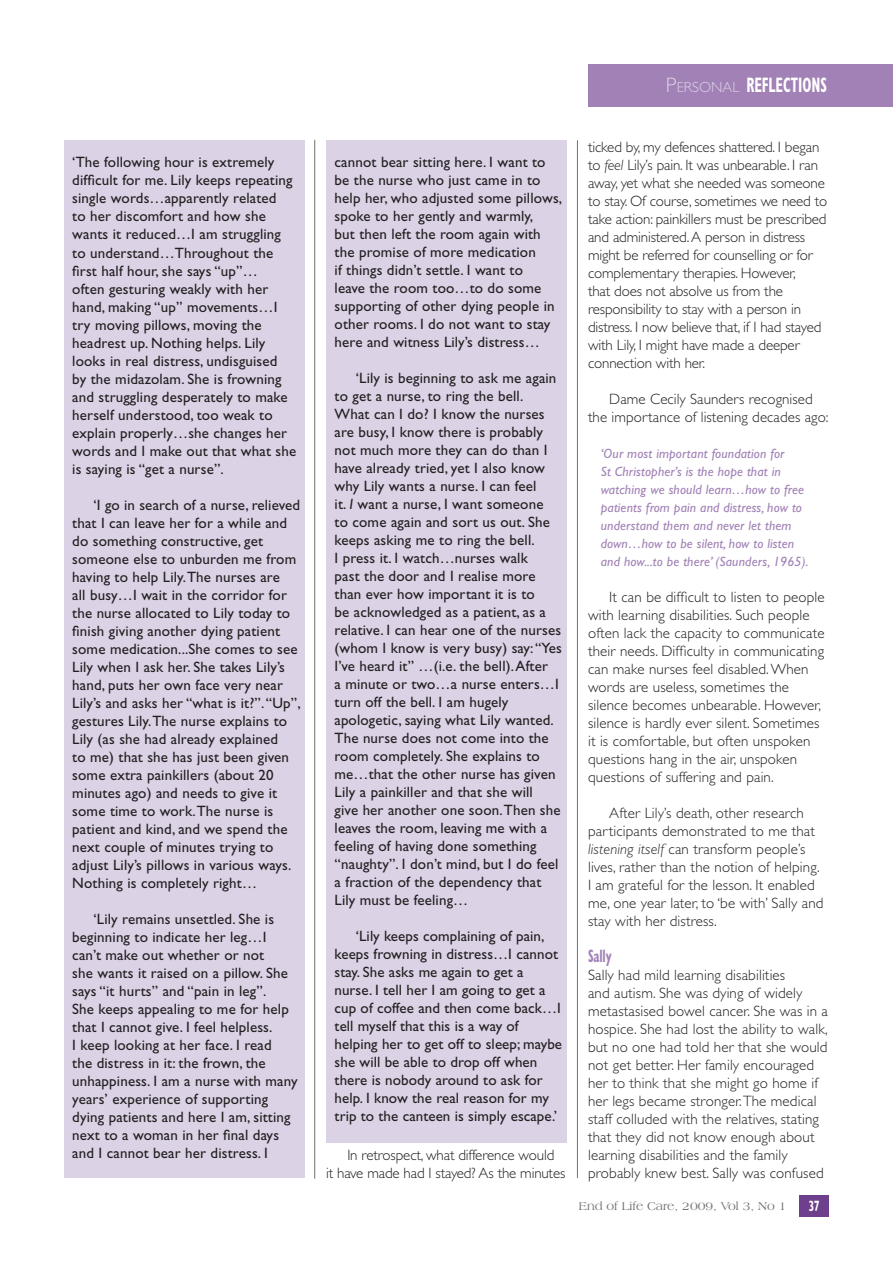
<style>
.page{position:relative;width:893px;height:1263px;background:#fff}
.page>*{position:absolute;margin:0;border:0;box-sizing:border-box;transform-origin:0 0}
.t1{font:700 condensed 21px "Gill Sans";color:#fff;scale:.7 1}
.t2{font:700 condensed 18px "Gill Sans";color:#a181b6;scale:.7 1}
.t3{font:15px/18px "Gill Sans";letter-spacing:.01em;color:#231f20}
.t4{font:300 15px/18px "Gill Sans";letter-spacing:.01em;color:#231f20}
.t5{font:300 15px/18px "Gill Sans";letter-spacing:-.01em;color:#231f20}
.t6{font:700 condensed 15px "Gill Sans";color:#fff;scale:.7 1}
.t7{font:italic 13.5px/18px "Gill Sans";letter-spacing:.01em;color:#a181b6}
.t8{font:12px "Americana BT";color:#727172}
.s1{font-weight:300;font-stretch:normal;color:#dcd2e6}
.s2{font-weight:300;font-stretch:normal;font-size:14.7px;color:#dcd2e6}
.s3{font-style:italic}
</style>
<div class="page">
<div style="left:64px;top:141px;width:241px;height:1037px;background:#dcd2e6"></div>
<div style="left:588px;top:64px;width:305px;height:42px;background:#a181b6"></div>
<div style="left:799px;top:1195px;width:30px;height:21px;background:#6d3f8d"></div>
<hr style="left:577px;top:140px;width:1px;height:1038px;background:#727172">
<hr style="left:314px;top:140px;width:1px;height:1039px;background:#727172">
<div style="left:326px;top:140px;width:241px;height:1002px;background:#dcd2e6"></div>
<p class="t3" style="left:72px;top:154px;width:226px">‘The following hour is extremely difficult for me. Lily keeps repeating single words…apparently related<br>to her discomfort and how she wants it reduced…I am struggling to understand…Throughout the first half hour, she says “up”…<br>often gesturing weakly with her hand, making “up” movements…I try moving pillows, moving the headrest up. Nothing helps. Lily looks in real distress, undisguised<br>by the midazolam. She is frowning and struggling desperately to make herself understood, too weak to explain properly…she changes her words and I make out that what she is saying is “get a nurse”.</p>
<p class="t3" style="left:72px;top:496px;width:230px;text-indent:21px">‘I go in search of a nurse, relieved that I can leave her for a while and do something constructive, get someone else to unburden me from having to help Lily. The nurses are<br>all busy…I wait in the corridor for the nurse allocated to Lily today to finish giving another dying patient some medication...She comes to see Lily when I ask her. She takes Lily’s hand, puts her own face very near Lily’s and asks her “what is it?”. “Up”, gestures Lily. The nurse explains to Lily (as she had already explained<br>to me) that she has just been given some extra painkillers (about 20 minutes ago) and needs to give it some time to work. The nurse is patient and kind, and we spend the next couple of minutes trying to adjust Lily’s pillows in various ways.<br>Nothing is completely right…</p>
<p class="t3" style="left:72px;top:910px;width:227px;text-indent:21px">‘Lily remains unsettled. She is beginning to indicate her leg…I can’t make out whether or not<br>she wants it raised on a pillow. She says “it hurts” and “pain in leg”.<br>She keeps appealing to me for help that I cannot give. I feel helpless.<br>I keep looking at her face. I read<br>the distress in it: the frown, the unhappiness. I am a nurse with many years’ experience of supporting dying patients and here I am, sitting next to a woman in her final days and I cannot bear her distress. I</p>
<h1 class="t1" style="left:666px;top:73px;width:232px"><span class="s1">P</span><span class="s2">ERSONAL</span> REFLECTIONS</h1>
<p class="t3" style="left:335px;top:153px;width:229px">cannot bear sitting here. I want to be the nurse who just came in to help her, who adjusted some pillows, spoke to her gently and warmly,<br>but then left the room again with the promise of more medication<br>if things didn’t settle. I want to<br>leave the room too…to do some supporting of other dying people in other rooms. I do not want to stay here and witness Lily’s distress…</p>
<p class="t3" style="left:335px;top:369px;width:229px;text-indent:21px">‘Lily is beginning to ask me again to get a nurse, to ring the bell.<br>What can I do? I know the nurses are busy, I know there is probably not much more they can do than I have already tried, yet I also know why Lily wants a nurse. I can feel<br>it. <span class="s3">I</span> want a nurse, I want someone<br>to come again and sort us out. She keeps asking me to ring the bell.<br>I press it. I watch…nurses walk<br>past the door and I realise more than ever how important it is to<br>be acknowledged as a patient, as a relative. I can hear one of the nurses (whom I know is very busy) say: “Yes<br>I’ve heard it” …(i.e. the bell). After<br>a minute or two…a nurse enters…I turn off the bell. I am hugely apologetic, saying what Lily wanted.<br>The nurse does not come into the room completely. She explains to me…that the other nurse has given<br>Lily a painkiller and that she will<br>give her another one soon. Then she leaves the room, leaving me with a feeling of having done something “naughty”. I don’t mind, but I do feel a fraction of the dependency that<br>Lily must be feeling…</p>
<p class="t3" style="left:335px;top:927px;width:229px;text-indent:21px">‘Lily keeps complaining of pain, keeps frowning in distress…I cannot stay. She asks me again to get a nurse. I tell her I am going to get a cup of coffee and then come back…I tell myself that this is a way of helping her to get off to sleep; maybe she will be able to drop off when there is nobody around to ask for help. I know the real reason for my trip to the canteen is simply escape.’</p>
<p class="t5" style="left:326px;top:1146px;width:241px;text-indent:21px">In retrospect, what difference would<br>it have made had I stayed? As the minutes</p>
<p class="t5" style="left:588px;top:138px;width:241px">ticked by, my defences shattered. I began to <span class="s3">feel</span> Lily’s pain. It was unbearable. I ran away, yet what she needed was someone to stay. Of course, sometimes we need to take action: painkillers must be prescribed and administered. A person in distress might be referred for counselling or for complementary therapies. However,<br>that does not absolve us from the responsibility to stay with a person in distress. I now believe that, if I had stayed with Lily, I might have made a deeper connection with her.</p>
<p class="t4" style="left:588px;top:390px;width:242px;text-align:center">Dame Cecily Saunders recognised<br>the importance of listening decades ago:</p>
<p class="t7" style="left:601px;top:444px;width:209px">‘Our most important foundation for<br>St Christopher’s is the hope that in watching we should learn…how to free patients from pain and distress, how to understand them and never let them down…how to be silent, how to listen and how...to be there’ (Saunders, 1965).</p>
<p class="t4" style="left:588px;top:588px;width:238px;text-indent:21px">It can be difficult to listen to people with learning disabilities. Such people often lack the capacity to communicate their needs. Difficulty in communicating can make nurses feel disabled. When words are useless, sometimes the silence becomes unbearable. However, silence is hardly ever silent. Sometimes it is comfortable, but often unspoken questions hang in the air, unspoken questions of suffering and pain.</p>
<p class="t4" style="left:588px;top:804px;width:237px;text-indent:21px">After Lily’s death, other research participants demonstrated to me that <span class="s3">listening itself</span> can transform people’s lives, rather than the notion of helping.<br>I am grateful for the lesson. It enabled me, one year later, to ‘be with’ Sally and stay with her distress.</p>
<p class="t2" style="left:588px;top:945px;width:35px">SALLY</p>
<p class="t4" style="left:588px;top:966px;width:241px">Sally had mild learning disabilities<br>and autism. She was dying of widely metastasised bowel cancer. She was in a hospice. She had lost the ability to walk, but no one had told her that she would not get better. Her family encouraged her to think that she might go home if her legs became stronger. The medical staff colluded with the relatives, stating that they did not know enough about learning disabilities and the family probably knew best. Sally was confused</p>
<p class="t8" style="left:579px;top:1199px;width:209px">End of Life Care, 2009, Vol 3, No 1</p>
<p class="t6" style="left:809px;top:1197px;width:17px">37</p>
</div>
